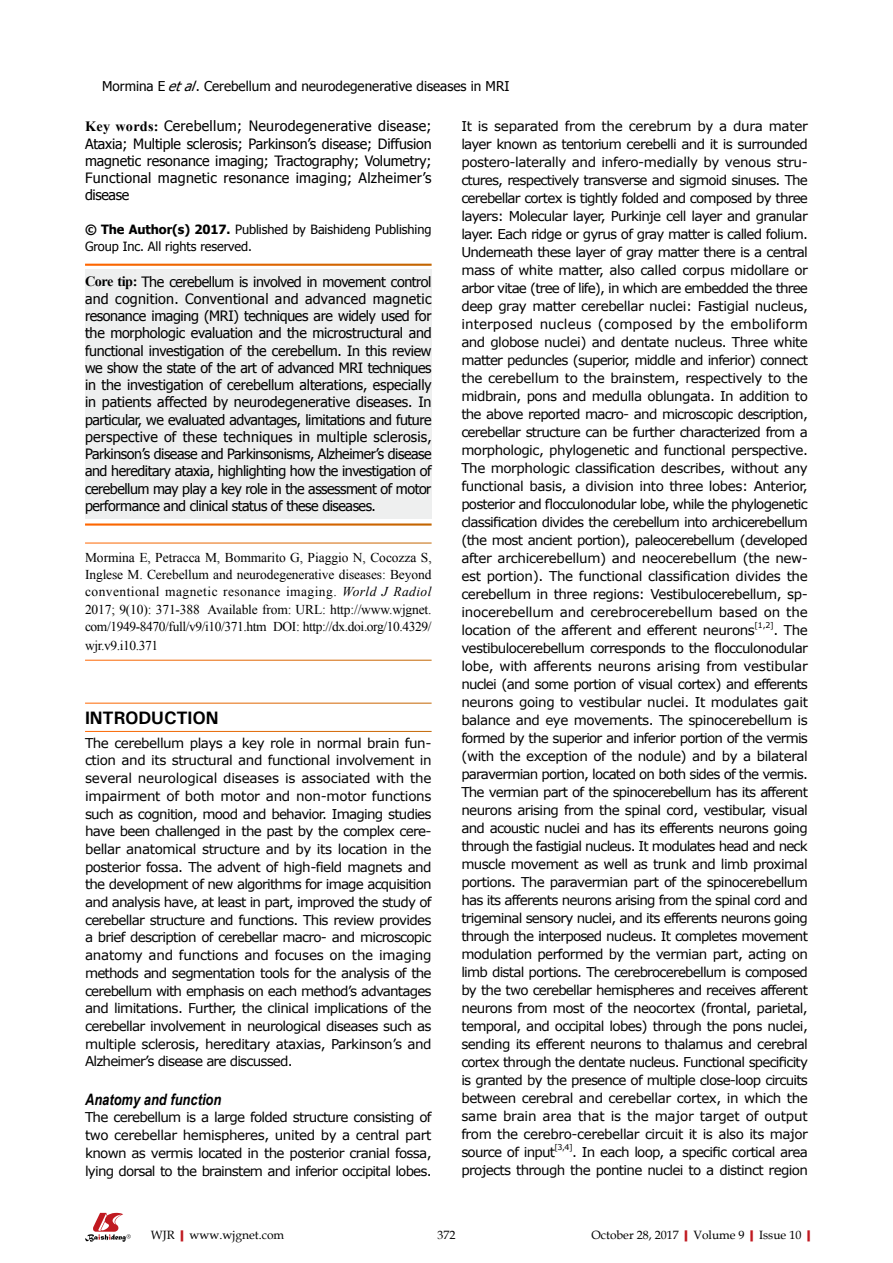
<style>
.page{position:relative;width:893px;height:1263px;background:#fff}
.page>*{position:absolute;margin:0;border:0;box-sizing:border-box;transform-origin:0 0}
.t1{font:700 18px "Univers";letter-spacing:-.01em;color:#000}
.t2{font:italic 700 15.75px "Arial Narrow";color:#000}
.t3{font:14.25px/17.2px "Tahoma";letter-spacing:-.03em;color:#000;text-align:justify}
.t4{font:13.5px/18px "Verdana";letter-spacing:-.05em;color:#000;text-align:justify}
.t5{font:13.5px/17.7px "Times New Roman";letter-spacing:-.03em;color:#000;text-align:justify}
.t6{font:13.5px "Tahoma";color:#000}
.t7{font:12.75px/17.2px "Tahoma";letter-spacing:-.005em;color:#000}
.t8{font:12px "Book Antiqua";color:#000}
.t9{font:7.8px "Verdana";color:#000}
.s1{font-style:italic}
.s2{font-family:"Times New Roman";font-weight:700}
.s3{font-weight:700}
.s4{font-weight:700;color:#c01920}
</style>
<div class="page">
<div style="left:85px;top:270px;width:347px;height:249px;background:#eeefef"></div>
<svg style="left:85px;top:1213px;width:46px;height:29px"></svg>
<p class="t6" style="left:102px;top:77px;width:409px">Mormina E <span class="s1">etal</span>. Cerebellum and neurodegenerative diseases in MRI</p>
<p class="t3" style="left:85px;top:117px;width:348px"><span class="s2">Key words:</span> Cerebellum; Neurodegenerative disease; Ataxia; Multiple sclerosis; Parkinson’s disease; Diffusion magnetic resonance imaging; Tractography; Volumetry; Functional magnetic resonance imaging; Alzheimer’s disease</p>
<p class="t7" style="left:85px;top:220px;width:348px"><span class="s3">© The Author(s) 2017.</span> Published by Baishideng Publishing<br>Group Inc. All rights reserved.</p>
<p class="t3" style="left:85px;top:272px;width:348px"><span class="s2">Core tip:</span> The cerebellum is involved in movement control and cognition. Conventional and advanced magnetic resonance imaging (MRI) techniques are widely used for the morphologic evaluation and the microstructural and functional investigation of the cerebellum. In this review we show the state of the art of advanced MRI techniques in the investigation of cerebellum alterations, especially in patients affected by neurodegenerative diseases. In particular, we evaluated advantages, limitations and future perspective of these techniques in multiple sclerosis, Parkinson’s disease and Parkinsonisms, Alzheimer’s disease and hereditary ataxia, highlighting how the investigation of cerebellum may play a key role in the assessment of motor performance and clinical status of these diseases.</p>
<p class="t5" style="left:85px;top:548px;width:348px">Mormina E, Petracca M, Bommarito G, Piaggio N, Cocozza S, Inglese M. Cerebellum and neurodegenerative diseases: Beyond conventional magnetic resonance imaging. <span class="s1">World J Radiol </span>2017; 9(10): 371-388 Available from: URL: http://www.wjgnet. com/1949-8470/full/v9/i10/371.htm DOI: http://dx.doi.org/10.4329/ wjr.v9.i10.371</p>
<p class="t4" style="left:461px;top:116px;width:348px">It is separated from the cerebrum by a dura mater layer known as tentorium cerebelli and it is surrounded postero-laterally and infero-medially by venous stru&shy;ctures, respectively transverse and sigmoid sinuses. The cerebellar cortex is tightly folded and composed by three layers: Molecular layer, Purkinje cell layer and granular layer. Each ridge or gyrus of gray matter is called folium.<br>Underneath these layer of gray matter there is a central mass of white matter, also called corpus midollare or arbor vitae (tree of life), in which are embedded the three deep gray matter cerebellar nuclei: Fastigial nucleus, interposed nucleus (composed by the emboliform and globose nuclei) and dentate nucleus. Three white matter peduncles (superior, middle and inferior) connect the cerebellum to the brainstem, respectively to the midbrain, pons and medulla oblungata. In addition to the above reported macro- and microscopic description, cerebellar structure can be further characterized from a morphologic, phylogenetic and functional perspective.<br>The morphologic classification describes, without any functional basis, a division into three lobes: Anterior, posterior and flocculonodular lobe, while the phylogenetic classification divides the cerebellum into archicerebellum (the most ancient portion), paleocerebellum (developed after archicerebellum) and neocerebellum (the new&shy;est portion). The functional classification divides the cerebellum in three regions: Vestibulocerebellum, sp&shy;inocerebellum and cerebrocerebellum based on the location of the afferent and efferent neurons</p>
<p class="t9" style="left:755px;top:620px;width:21px">[1,2]</p>
<p class="t4" style="left:461px;top:620px;width:348px;text-indent:312px">. The vestibulocerebellum corresponds to the flocculonodular lobe, with afferents neurons arising from vestibular nuclei (and some portion of visual cortex) and efferents neurons going to vestibular nuclei. It modulates gait balance and eye movements. The spinocerebellum is formed by the superior and inferior portion of the vermis (with the exception of the nodule) and by a bilateral paravermian portion, located on both sides of the vermis.<br>The vermian part of the spinocerebellum has its afferent neurons arising from the spinal cord, vestibular, visual and acoustic nuclei and has its efferents neurons going through the fastigial nucleus. It modulates head and neck muscle movement as well as trunk and limb proximal portions. The paravermian part of the spinocerebellum has its afferents neurons arising from the spinal cord and trigeminal sensory nuclei, and its efferents neurons going through the interposed nucleus. It completes movement modulation performed by the vermian part, acting on limb distal portions. The cerebrocerebellum is composed by the two cerebellar hemispheres and receives afferent neurons from most of the neocortex (frontal, parietal, temporal, and occipital lobes) through the pons nuclei, sending its efferent neurons to thalamus and cerebral cortex through the dentate nucleus. Functional specificity is granted by the presence of multiple close-loop circuits between cerebral and cerebellar cortex, in which the same brain area that is the major target of output from the cerebro-cerebellar circuit it is also its major source of input</p>
<h1 class="t1" style="left:85px;top:707px;width:135px">INTRODUCTION</h1>
<p class="t4" style="left:85px;top:733px;width:348px">The cerebellum plays a key role in normal brain fun&shy;ction and its structural and functional involvement in several neurological diseases is associated with the impairment of both motor and non-motor functions such as cognition, mood and behavior. Imaging studies have been challenged in the past by the complex cere&shy;bellar anatomical structure and by its location in the posterior fossa. The advent of high-field magnets and the development of new algorithms for image acquisition and analysis have, at least in part, improved the study of cerebellar structure and functions. This review provides a brief description of cerebellar macro- and microscopic anatomy and functions and focuses on the imaging methods and segmentation tools for the analysis of the cerebellum with emphasis on each method’s advantages and limitations. Further, the clinical implications of the cerebellar involvement in neurological diseases such as multiple sclerosis, hereditary ataxias, Parkinson’s and Alzheimer’s disease are discussed.</p>
<p class="t2" style="left:85px;top:1090px;width:138px">Anatomy and function</p>
<p class="t4" style="left:85px;top:1107px;width:348px">The cerebellum is a large folded structure consisting of two cerebellar hemispheres, united by a central part known as vermis located in the posterior cranial fossa, lying dorsal to the brainstem and inferior occipital lobes.</p>
<p class="t9" style="left:554px;top:1142px;width:20px">[3,4]</p>
<p class="t4" style="left:461px;top:1142px;width:348px;text-align:right">. In each loop, a specific cortical area<br>projects through the pontine nuclei to a distinct region</p>
<p class="t8" style="left:151px;top:1227px;width:135px">WJR<span class="s4">|</span>www.wjgnet.com</p>
<p class="t8" style="left:437px;top:1227px;width:19px">372</p>
<p class="t8" style="left:591px;top:1227px;width:226px">October 28, 2017<span class="s4">|</span>Volume 9<span class="s4">|</span>Issue 10<span class="s4">|</span></p>
</div>
